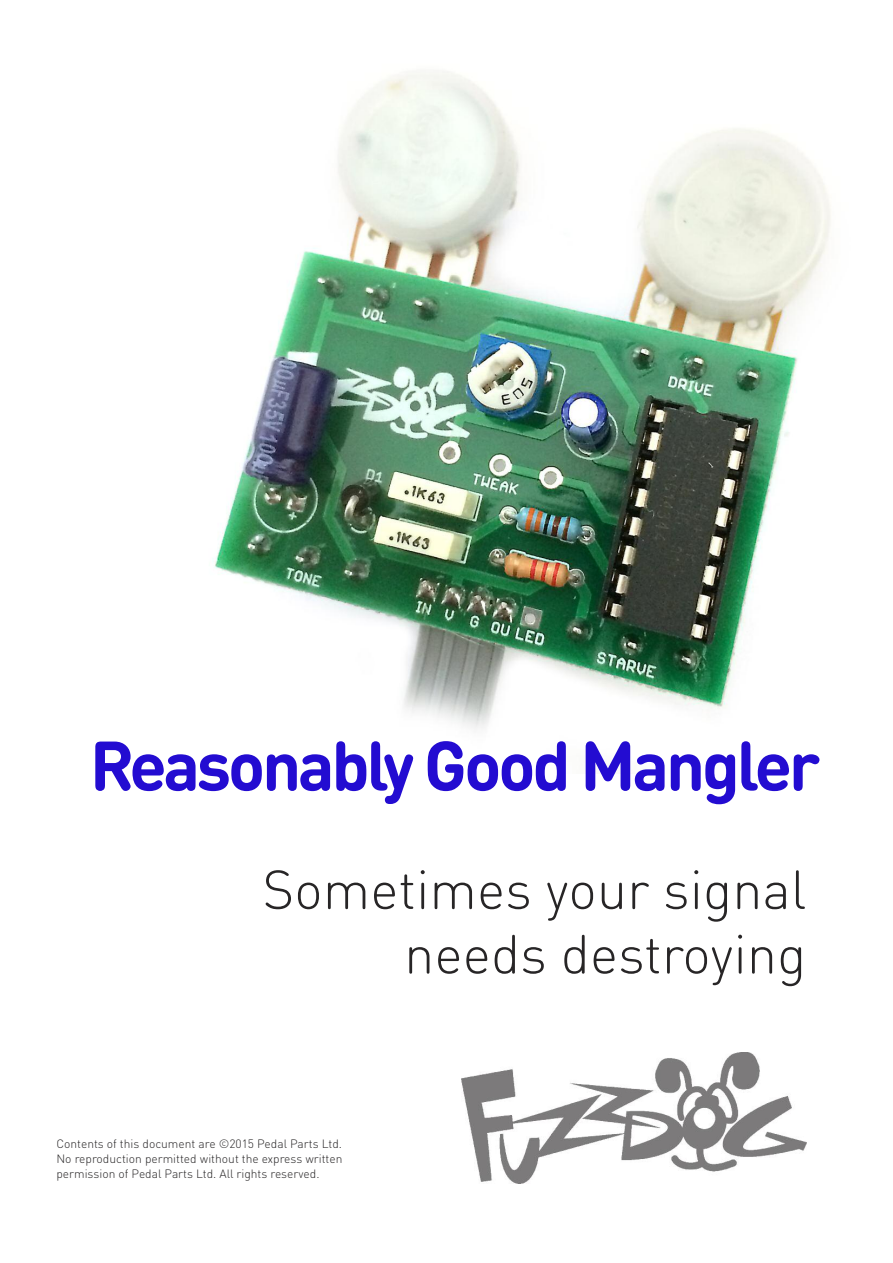
<style>
.page{position:relative;width:893px;height:1263px;background:#fff}
.page>*{position:absolute;margin:0;border:0;box-sizing:border-box;transform-origin:0 0}
.t1{font:700 69px "DIN Round Pro";letter-spacing:-.05em;color:#230cd1}
.t2{font:300 54px/64.5px "DIN Round Pro";color:#272526;text-align:right}
.t3{font:300 12px/15px "DIN Round Pro";color:#272526;text-align:justify}
</style>
<div class="page">
<img style="left:212px;top:71px;width:619px;height:702px">
<img style="left:462px;top:1052px;width:344px;height:131px">
<h1 class="t1" style="left:90px;top:726px;width:732px">Reasonably Good Mangler</h1>
<h2 class="t2" style="left:262px;top:858px;width:545px">Sometimes your signal needs destroying</h2>
<p class="t3" style="left:56px;top:1136px;width:288px">Contents of this document are ©2015 Pedal Parts Ltd.<br>No reproduction permitted without the express written permission of Pedal Parts Ltd. All rights reserved.</p>
</div>
